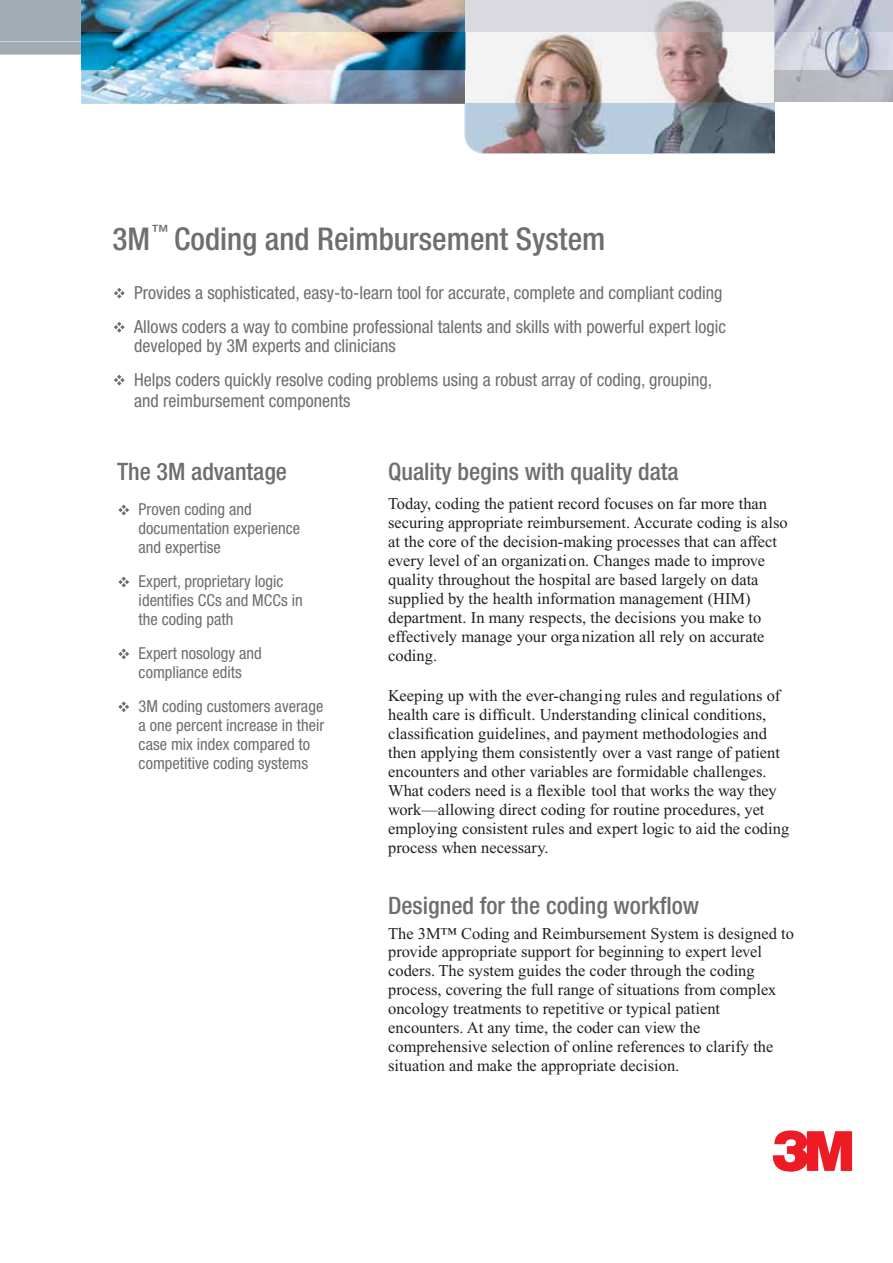
<style>
.page{position:relative;width:893px;height:1263px;background:#fff}
.page>*{position:absolute;margin:0;border:0;box-sizing:border-box;transform-origin:0 0}
.t1{font:500 condensed 31.35px "Helvetica Neue";color:#6d6e70}
.t2{font:500 condensed 24px "Helvetica Neue";color:#6d6e70}
.t3{font:condensed 18px/34px "Helvetica Neue";color:#6d6e70}
.t4{font:16.5px/19px "Times New Roman";color:#231f20}
.t5{font:condensed 16.5px/19px "Helvetica Neue";color:#6d6e70}
</style>
<div class="page">
<svg style="left:773px;top:1130px;width:79px;height:42px"></svg>
<img style="left:0;top:0;width:893px;height:154px">
<svg style="left:118px;top:505px;width:11px;height:10px"></svg>
<svg style="left:118px;top:577px;width:11px;height:10px"></svg>
<svg style="left:118px;top:648px;width:11px;height:11px"></svg>
<svg style="left:118px;top:701px;width:11px;height:11px"></svg>
<svg style="left:114px;top:288px;width:11px;height:11px"></svg>
<svg style="left:114px;top:322px;width:11px;height:11px"></svg>
<svg style="left:114px;top:375px;width:11px;height:11px"></svg>
<div style="left:775px;top:102px;width:118px;height:89px;background:#fff"></div>
<h1 class="t1" style="left:113px;top:227px;width:494px">3M<sup>™</sup> Coding and Reimbursement System</h1>
<p class="t3" style="left:134px;top:277px;width:593px">Provides a sophisticated, easy-to-learn tool for accurate, complete and compliant coding<br>Allows coders a way to combine professional talents and skills with powerful expert logic</p>
<p class="t3" style="left:134px;top:330px;width:579px">developed by 3M experts and clinicians<br>Helps coders quickly resolve coding problems using a robust array of coding, grouping,</p>
<p class="t3" style="left:134px;top:386px;width:218px">and reimbursement components</p>
<h2 class="t2" style="left:117px;top:463px;width:172px">The 3M advantage</h2>
<p class="t5" style="left:139px;top:502px;width:163px">Proven coding and documentation experience and expertise</p>
<p class="t5" style="left:139px;top:574px;width:166px">Expert, proprietary logic identifies CCs and MCCs in the coding path</p>
<p class="t5" style="left:139px;top:646px;width:125px">Expert nosology and compliance edits</p>
<p class="t5" style="left:139px;top:699px;width:187px">3M coding customers average a one percent increase in their case mix index compared to competitive coding systems</p>
<h2 class="t2" style="left:388px;top:463px;width:292px">Quality begins with quality data</h2>
<p class="t4" style="left:388px;top:496px;width:401px">Today, coding the patient record focuses on far more than securing appropriate reimbursement. Accurate coding is also at the core of the decision-making processes that can affect every level of an organization. Changes made to improve quality throughout the hospital are based largely on data supplied by the health information management (HIM) department. In many respects, the decisions you make to effectively manage your orga nization all rely on accurate coding.</p>
<p class="t4" style="left:388px;top:688px;width:403px">Keeping up with the ever-changing rules and regulations of health care is difficult. Understanding clinical conditions, classification guidelines, and payment methodologies and then applying them consistently over a vast range of patient encounters and other variables are formidable challenges.<br>What coders need is a flexible tool that works the way they work—allowing direct coding for routine procedures, yet employing consistent rules and expert logic to aid the coding process when necessary.</p>
<h2 class="t2" style="left:388px;top:897px;width:313px">Designed for the coding workflow</h2>
<p class="t4" style="left:388px;top:925px;width:407px">The 3M™ Coding and Reimbursement System is designed to provide appropriate support for beginning to expert level coders. The system guides the coder through the coding process, covering the full range of situations from complex oncology treatments to repetitive or typical patient encounters. At any time, the coder can view the comprehensive selection of online references to clarify the situation and make the appropriate decision.</p>
</div>
